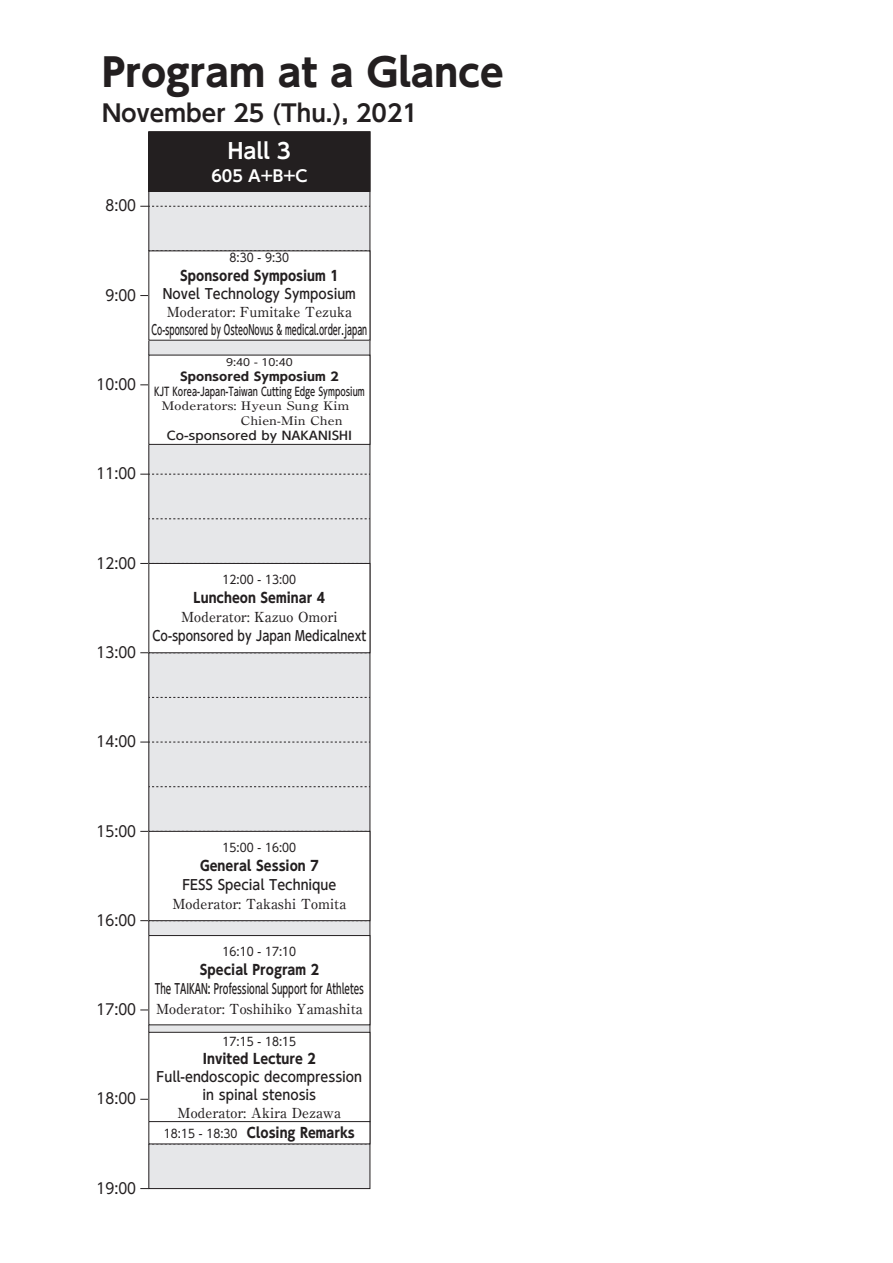
<style>
.page{position:relative;width:893px;height:1263px;background:#fff}
.page>*{position:absolute;margin:0;border:0;box-sizing:border-box;transform-origin:0 0}
.t1{font:700 38.25px "UD Shin Go Pr 6 N";color:#231f20}
.t2{font:700 23.4px "UD Shin Go Pr 6 N De";color:#231f20}
.t3{font:700 21.3px "UD Shin Go Pr 6 N De";color:#fff}
.t4{font:700 15.9px "UD Shin Go Pr 6 N De";color:#fff}
.t5{font:14.85px "UD Shin Go C Oeiz Pr 6 N";color:#231f20}
.t6{font:500 13.8px "Ryumin Pr 6 N";color:#231f20}
.t7{font:700 13.8px "UD Shin Go C Oeiz Pr 6 N";color:#231f20}
.t8{font:500 13.8px/18.1px "UD Shin Go C Oeiz Pr 6 N";color:#231f20;text-align:center}
.t9{font:500 13.8px "UD Shin Go C Oeiz Pr 6 N";color:#231f20;scale:.63 1}
.t10{font:500 13.8px "UD Shin Go C Oeiz Pr 6 N";color:#231f20;scale:.69 1}
.t11{font:500 13.8px "UD Shin Go C Oeiz Pr 6 N";color:#231f20;scale:.9 1}
.t12{font:11.7px "UD Shin Go C Oeiz Pr 6 N";color:#231f20}
.t13{font:500 11.7px "UD Shin Go C Oeiz Pr 6 N";color:#231f20;scale:.76 1}
.t14{font:500 11.7px/14.9px "Ryumin Pr 6 N";color:#231f20;scale:1.18 1}
.t15{font:500 11.7px "UD Shin Go C Oeiz Pr 6 N";color:#231f20;scale:1.18 1}
.t16{font:700 11.7px "UD Shin Go C Oeiz Pr 6 N";color:#231f20;scale:1.18 1}
.t17{font:9.9px "UD Shin Go C Oeiz Pr 6 N";color:#231f20;scale:1.18 1}
.s1{font-weight:400;font-size:11.7px}
</style>
<div class="page">
<div style="left:149px;top:191px;width:221px;height:997px;background:#e6e7e9"></div>
<div style="left:149px;top:132px;width:221px;height:59px;background:#231f20"></div>
<div style="left:148px;top:131px;width:222px;height:61px;border:1px solid #231f20"></div>
<svg style="left:149px;top:518px;width:221px;height:1px"></svg>
<svg style="left:149px;top:697px;width:221px;height:1px"></svg>
<svg style="left:149px;top:786px;width:221px;height:1px"></svg>
<svg style="left:149px;top:1144px;width:221px;height:1px"></svg>
<svg style="left:140px;top:206px;width:230px;height:1px"></svg>
<svg style="left:140px;top:384px;width:8px;height:2px"></svg>
<svg style="left:140px;top:474px;width:230px;height:1px"></svg>
<svg style="left:140px;top:742px;width:230px;height:1px"></svg>
<svg style="left:140px;top:1009px;width:8px;height:2px"></svg>
<div style="left:149px;top:831px;width:221px;height:90px;background:#fff"></div>
<div style="left:148px;top:831px;width:222px;height:90px;border:1px solid #231f20"></div>
<div style="left:149px;top:935px;width:221px;height:90px;background:#fff"></div>
<div style="left:148px;top:935px;width:222px;height:90px;border:1px solid #231f20"></div>
<div style="left:149px;top:563px;width:221px;height:90px;background:#fff"></div>
<div style="left:148px;top:563px;width:222px;height:90px;border:1px solid #231f20"></div>
<div style="left:149px;top:251px;width:221px;height:89px;background:#fff"></div>
<div style="left:149px;top:355px;width:221px;height:89px;background:#fff"></div>
<div style="left:148px;top:355px;width:222px;height:90px;border:1px solid #231f20"></div>
<div style="left:149px;top:1032px;width:221px;height:89px;background:#fff"></div>
<div style="left:148px;top:1032px;width:222px;height:90px;border:1px solid #231f20"></div>
<div style="left:149px;top:1121px;width:221px;height:23px;background:#fff"></div>
<div style="left:148px;top:1121px;width:222px;height:23px;border:1px solid #231f20"></div>
<h1 class="t1" style="left:102px;top:41px;width:403px">Program at a Glance</h1>
<h2 class="t2" style="left:102px;top:94px;width:317px">November 25 (Thu.), 2021</h2>
<p class="t5" style="left:106px;top:194px;width:32px">8:00</p>
<h3 class="t3" style="left:228px;top:133px;width:65px">Hall 3</h3>
<p class="t4" style="left:211px;top:163px;width:98px">605 A+B+C</p>
<p class="t5" style="left:106px;top:283px;width:32px">9:00</p>
<p class="t5" style="left:97px;top:373px;width:41px">10:00</p>
<p class="t5" style="left:97px;top:462px;width:41px">11:00</p>
<p class="t12" style="left:230px;top:249px;width:61px">8:30 - 9:30</p>
<p class="t7" style="left:180px;top:264px;width:160px">Sponsored Symposium 1</p>
<p class="t8" style="left:163px;top:284px;width:194px">Novel Technology Symposium</p>
<p class="t6" style="left:167px;top:301px;width:187px">Moderator: Fumitake Tezuka</p>
<p class="t9" style="left:151px;top:318px;width:344px">Co-sponsored by OsteoNovus &amp; medical.order.japan</p>
<p class="t17" style="left:226px;top:354px;width:58px">9:40 - 10:40</p>
<p class="t16" style="left:180px;top:367px;width:136px">Sponsored Symposium 2</p>
<p class="t13" style="left:154px;top:382px;width:279px">KJT Korea-Japan-Taiwan Cutting Edge Symposium</p>
<p class="t14" style="left:241px;top:398px;width:94px;text-indent:-79px">Moderators: Hyeun Sung Kim<br>Chien-Min Chen</p>
<p class="t15" style="left:167px;top:426px;width:158px">Co-sponsored by NAKANISHI</p>
<p class="t5" style="left:97px;top:551px;width:41px">12:00</p>
<p class="t5" style="left:97px;top:640px;width:41px">13:00</p>
<p class="t12" style="left:223px;top:570px;width:75px">12:00 - 13:00</p>
<p class="t7" style="left:194px;top:587px;width:133px">Luncheon Seminar 4</p>
<p class="t6" style="left:181px;top:606px;width:158px">Moderator: Kazuo Omori</p>
<p class="t11" style="left:152px;top:625px;width:239px">Co-sponsored by Japan Medicalnext</p>
<p class="t5" style="left:97px;top:730px;width:41px">14:00</p>
<p class="t5" style="left:97px;top:819px;width:41px">15:00</p>
<p class="t5" style="left:97px;top:908px;width:41px">16:00</p>
<p class="t5" style="left:97px;top:998px;width:41px">17:00</p>
<p class="t5" style="left:97px;top:1087px;width:41px">18:00</p>
<p class="t5" style="left:97px;top:1176px;width:41px">19:00</p>
<p class="t12" style="left:223px;top:838px;width:75px">15:00 - 16:00</p>
<p class="t7" style="left:200px;top:854px;width:120px">General Session 7</p>
<p class="t8" style="left:182px;top:875px;width:155px">FESS Special Technique</p>
<p class="t6" style="left:173px;top:893px;width:175px">Moderator: Takashi Tomita</p>
<p class="t12" style="left:223px;top:942px;width:75px">16:10 - 17:10</p>
<p class="t7" style="left:200px;top:959px;width:121px">Special Program 2</p>
<p class="t10" style="left:155px;top:978px;width:305px">The TAIKAN: Professional Support for Athletes</p>
<p class="t6" style="left:156px;top:997px;width:208px">Moderator: Toshihiko Yamashita</p>
<p class="t12" style="left:223px;top:1032px;width:75px">17:15 - 18:15</p>
<p class="t7" style="left:203px;top:1047px;width:114px">Invited Lecture 2</p>
<p class="t8" style="left:157px;top:1067px;width:207px">Full-endoscopic decompression in spinal stenosis</p>
<p class="t6" style="left:178px;top:1102px;width:165px">Moderator: Akira Dezawa</p>
<p class="t7" style="left:164px;top:1121px;width:192px"><span class="s1">18:15 - 18:30　</span>Closing Remarks</p>
</div>
